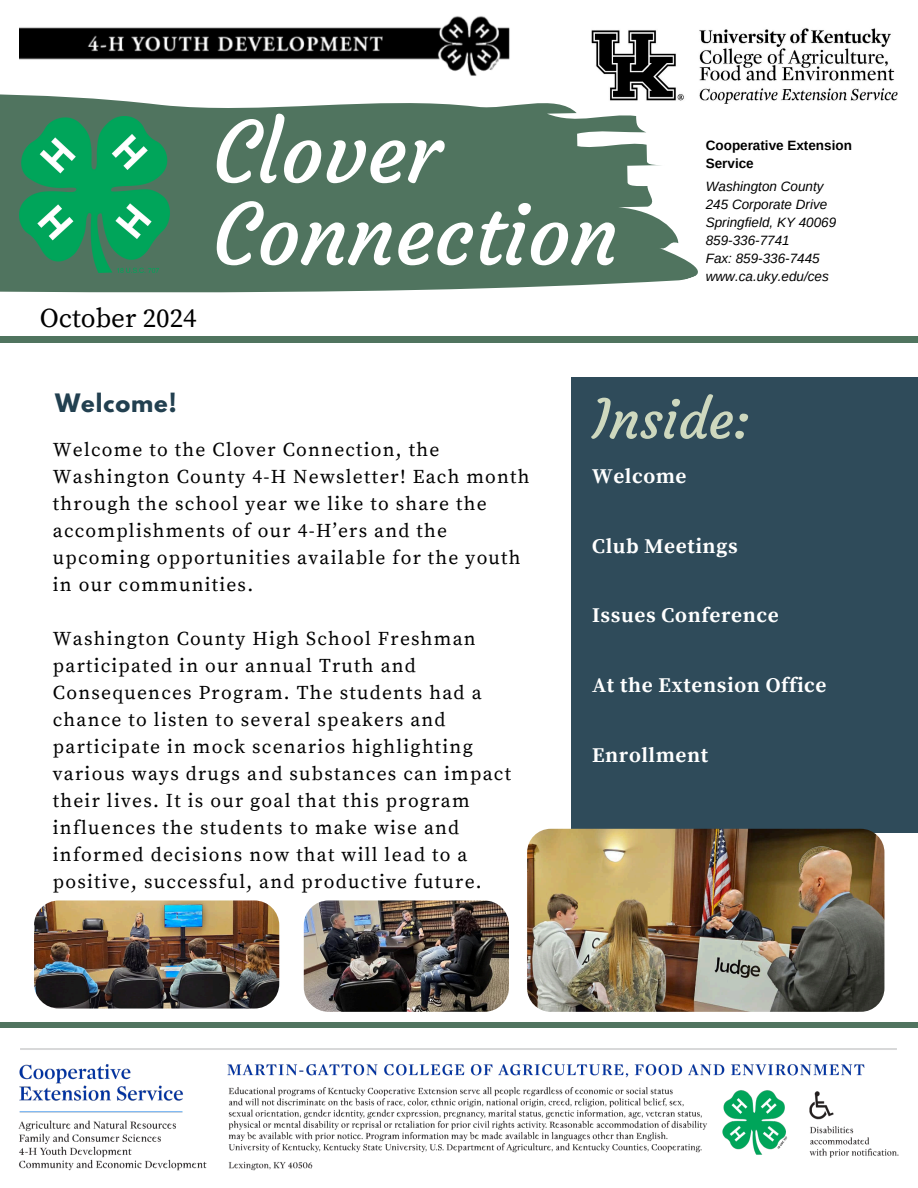
<style>
.page{position:relative;width:918px;height:1188px;background:#fff}
.page>*{position:absolute;margin:0;border:0;box-sizing:border-box;transform-origin:0 0}
.t1{font:84px "Courgette";color:#fff}
.t2{font:54px "Courgette";color:#ced8be}
.t3{font:27px "Source Serif Pro";color:#000}
.t4{font:700 22.5px "League Spartan";letter-spacing:.04em;color:#224050}
.t5{font:700 20.85px "Source Serif Pro";letter-spacing:.03em;color:#fff}
.t6{font:19.5px/27px "Source Serif Pro";letter-spacing:.065em;color:#000}
.t7{font:italic 13.5px "Arimo";color:#000}
.t8{font:700 13.5px "Arimo";color:#000}
</style>
<div class="page">
<svg style="left:0;top:27px;width:706px;height:310px;fill:#50745f"></svg>
<div style="left:0;top:337px;width:918px;height:6px;background:#50745f"></div>
<div style="left:571px;top:377px;width:347px;height:456px;background:#2f4b5a"></div>
<img style="left:592px;top:28px;width:306px;height:75px">
<img style="left:20px;top:16px;width:518px;height:63px">
<img style="left:20px;top:117px;width:149px;height:155px">
<div style="left:0;top:1022px;width:918px;height:6px;background:#50745f"></div>
<img style="left:18px;top:1048px;width:881px;height:123px">
<img style="left:527px;top:829px;width:357px;height:183px;border-radius:24px">
<img style="left:304px;top:900px;width:205px;height:112px;border-radius:25px">
<img style="left:34px;top:900px;width:245px;height:108px;border-radius:25px">
<p class="t3" style="left:40px;top:303px;width:158px">October 2024</p>
<h5 class="t1" style="left:213px;top:101px;width:230px">Clover</h5>
<h5 class="t1" style="left:213px;top:183px;width:407px">Connection</h5>
<h5 class="t8" style="left:706px;top:138px;width:148px">Cooperative Extension</h5>
<h5 class="t8" style="left:706px;top:156px;width:50px">Service</h5>
<h2 class="t7" style="left:706px;top:179px;width:119px">Washington County</h2>
<h4 class="t7" style="left:706px;top:197px;width:123px">245 Corporate Drive</h4>
<h4 class="t7" style="left:706px;top:215px;width:132px">Springfield, KY 40069</h4>
<h4 class="t7" style="left:706px;top:233px;width:86px">859-336-7741</h4>
<h4 class="t7" style="left:706px;top:251px;width:116px">Fax: 859-336-7445</h4>
<h4 class="t7" style="left:706px;top:269px;width:124px">www.ca.uky.edu/ces</h4>
<p class="t4" style="left:55px;top:392px;width:123px">Welcome!</p>
<p class="t6" style="left:53px;top:436px;width:478px">Welcome to the Clover Connection, the Washington County 4-H Newsletter! Each month through the school year we like to share the accomplishments of our 4-H’ers and the upcoming opportunities available for the youth in our communities.</p>
<p class="t6" style="left:53px;top:625px;width:460px">Washington County High School Freshman participated in our annual Truth and Consequences Program. The students had a chance to listen to several speakers and participate in mock scenarios highlighting various ways drugs and substances can impact their lives. It is our goal that this program influences the students to make wise and informed decisions now that will lead to a positive, successful, and productive future.</p>
<p class="t2" style="left:592px;top:386px;width:160px">Inside:</p>
<p class="t5" style="left:592px;top:464px;width:96px">Welcome</p>
<p class="t5" style="left:592px;top:534px;width:147px">Club Meetings</p>
<p class="t5" style="left:592px;top:603px;width:188px">Issues Conference</p>
<p class="t5" style="left:592px;top:673px;width:236px">At the Extension Office</p>
<p class="t5" style="left:592px;top:743px;width:118px">Enrollment</p>
</div>
